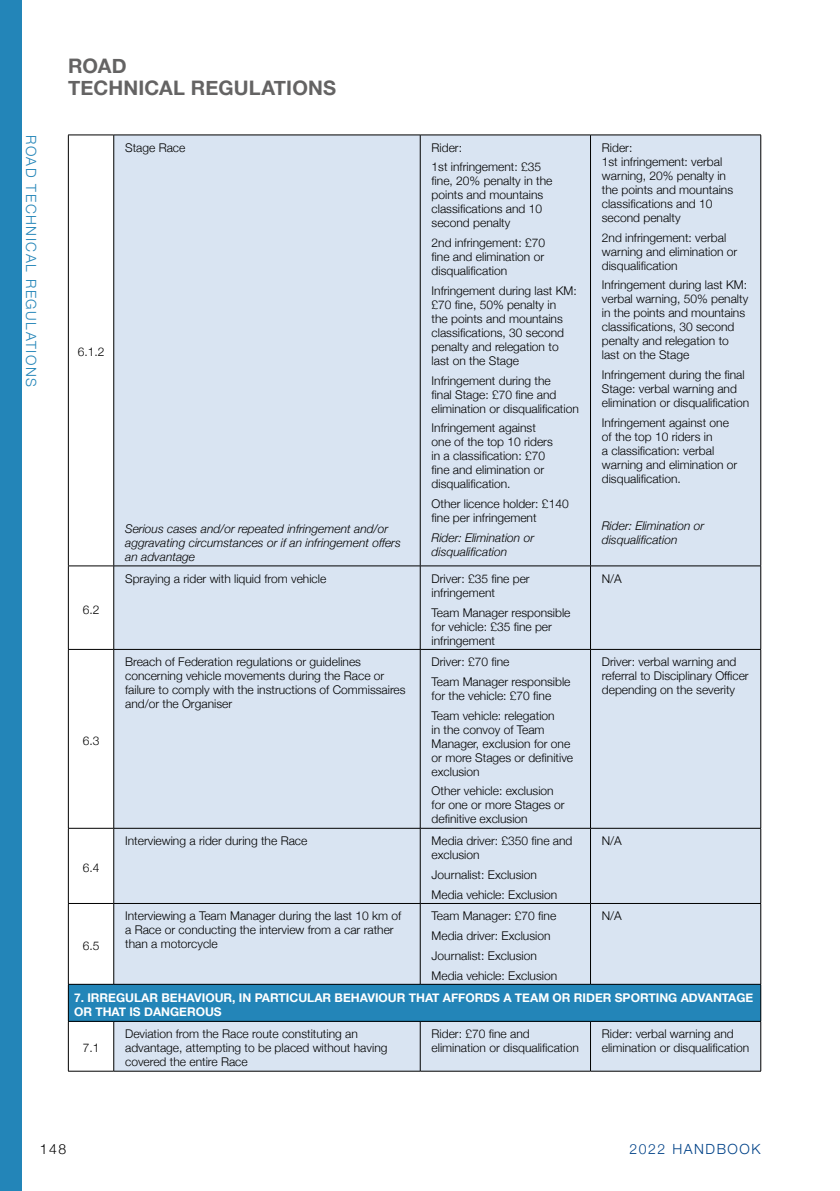
<style>
.page{position:relative;width:840px;height:1191px;background:#fff}
.page>*{position:absolute;margin:0;border:0;box-sizing:border-box;transform-origin:0 0}
.t1{font:700 20px/22px "Helvetica Neue";letter-spacing:.01em;color:#646363}
.t2{font:300 14px "Helvetica Neue";letter-spacing:.11em;color:#2385b8}
.t3{font:300 14px "Helvetica Neue";letter-spacing:.11em;color:#004288}
.t4{font:300 14px "Helvetica Neue";color:#000}
.t5{font:300 12px/14px "Helvetica Neue";color:#000}
.t6{font:italic 300 12px/14px "Helvetica Neue";color:#000}
.t7{font:700 12px/14px "Helvetica Neue";color:#fff}
</style>
<div class="page">
<div style="left:114px;top:136px;width:646px;height:934px;background:#d9e4f2"></div>
<div style="left:68px;top:984px;width:692px;height:37px;background:#2385b8"></div>
<hr style="left:68px;top:135px;width:46px;height:1px;background:#000">
<hr style="left:68px;top:135px;width:1px;height:430px;background:#000">
<hr style="left:114px;top:135px;width:306px;height:1px;background:#000">
<hr style="left:113px;top:135px;width:1px;height:430px;background:#000">
<hr style="left:420px;top:135px;width:170px;height:1px;background:#000">
<hr style="left:419px;top:135px;width:1px;height:430px;background:#000">
<hr style="left:68px;top:565px;width:46px;height:1px;background:#000">
<hr style="left:68px;top:566px;width:1px;height:83px;background:#000">
<hr style="left:114px;top:565px;width:306px;height:1px;background:#000">
<hr style="left:113px;top:566px;width:1px;height:83px;background:#000">
<hr style="left:420px;top:565px;width:170px;height:1px;background:#000">
<hr style="left:419px;top:566px;width:1px;height:83px;background:#000">
<hr style="left:590px;top:566px;width:1px;height:83px;background:#000">
<hr style="left:760px;top:566px;width:1px;height:83px;background:#000">
<hr style="left:68px;top:649px;width:46px;height:1px;background:#000">
<hr style="left:68px;top:649px;width:1px;height:179px;background:#000">
<hr style="left:114px;top:649px;width:306px;height:1px;background:#000">
<hr style="left:113px;top:649px;width:1px;height:179px;background:#000">
<hr style="left:420px;top:649px;width:170px;height:1px;background:#000">
<hr style="left:419px;top:649px;width:1px;height:179px;background:#000">
<hr style="left:590px;top:649px;width:170px;height:1px;background:#000">
<hr style="left:590px;top:649px;width:1px;height:179px;background:#000">
<hr style="left:760px;top:649px;width:1px;height:179px;background:#000">
<hr style="left:68px;top:828px;width:46px;height:1px;background:#000">
<hr style="left:68px;top:828px;width:1px;height:75px;background:#000">
<hr style="left:114px;top:828px;width:306px;height:1px;background:#000">
<hr style="left:113px;top:828px;width:1px;height:75px;background:#000">
<hr style="left:420px;top:828px;width:170px;height:1px;background:#000">
<hr style="left:419px;top:828px;width:1px;height:75px;background:#000">
<hr style="left:590px;top:828px;width:170px;height:1px;background:#000">
<hr style="left:590px;top:828px;width:1px;height:75px;background:#000">
<hr style="left:760px;top:828px;width:1px;height:75px;background:#000">
<hr style="left:68px;top:903px;width:46px;height:1px;background:#000">
<hr style="left:68px;top:903px;width:1px;height:81px;background:#000">
<hr style="left:114px;top:903px;width:306px;height:1px;background:#000">
<hr style="left:113px;top:903px;width:1px;height:81px;background:#000">
<hr style="left:420px;top:903px;width:170px;height:1px;background:#000">
<hr style="left:419px;top:903px;width:1px;height:81px;background:#000">
<hr style="left:590px;top:903px;width:170px;height:1px;background:#000">
<hr style="left:590px;top:903px;width:1px;height:81px;background:#000">
<hr style="left:760px;top:903px;width:1px;height:81px;background:#000">
<hr style="left:68px;top:984px;width:46px;height:1px;background:#000">
<hr style="left:68px;top:984px;width:1px;height:37px;background:#000">
<hr style="left:114px;top:984px;width:306px;height:1px;background:#000">
<hr style="left:420px;top:984px;width:170px;height:1px;background:#000">
<hr style="left:590px;top:984px;width:170px;height:1px;background:#000">
<hr style="left:760px;top:984px;width:1px;height:37px;background:#000">
<hr style="left:68px;top:1021px;width:46px;height:1px;background:#000">
<hr style="left:68px;top:1021px;width:1px;height:50px;background:#000">
<hr style="left:114px;top:1021px;width:306px;height:1px;background:#000">
<hr style="left:113px;top:1021px;width:1px;height:50px;background:#000">
<hr style="left:420px;top:1021px;width:170px;height:1px;background:#000">
<hr style="left:419px;top:1021px;width:1px;height:50px;background:#000">
<hr style="left:590px;top:1021px;width:170px;height:1px;background:#000">
<hr style="left:590px;top:1021px;width:1px;height:50px;background:#000">
<hr style="left:760px;top:1021px;width:1px;height:50px;background:#000">
<hr style="left:68px;top:1070px;width:46px;height:1px;background:#000">
<hr style="left:114px;top:1070px;width:306px;height:1px;background:#000">
<hr style="left:420px;top:1070px;width:170px;height:1px;background:#000">
<hr style="left:590px;top:1070px;width:170px;height:1px;background:#000">
<hr style="left:590px;top:135px;width:170px;height:1px;background:#000">
<hr style="left:590px;top:135px;width:1px;height:430px;background:#000">
<hr style="left:760px;top:135px;width:1px;height:430px;background:#000">
<hr style="left:590px;top:565px;width:170px;height:1px;background:#000">
<div style="left:0;top:0;width:22px;height:1191px;background:#2385b8"></div>
<p class="t2" style="left:42px;top:135px;width:254px;rotate:90deg">ROAD TECHNICAL REGULATIONS</p>
<h1 class="t1" style="left:68px;top:55px;width:269px">ROAD<br>TECHNICAL REGULATIONS</h1>
<p class="t5" style="left:125px;top:139px;width:62px">Stage Race</p>
<p class="t5" style="left:78px;top:344px;width:28px">6.1.2</p>
<p class="t6" style="left:125px;top:521px;width:277px">Serious cases and/or repeated infringement and/or aggravating circumstances or if an infringement offers an advantage</p>
<p class="t5" style="left:431px;top:137px;width:111px;line-height:19.6px">Rider:<br>1st infringement: £35</p>
<p class="t5" style="left:431px;top:173px;width:122px">fine, 20% penalty in the points and mountains classifications and 10 second penalty</p>
<p class="t5" style="left:431px;top:235px;width:115px;text-align:justify">2nd infringement: £70 fine and elimination or disqualification</p>
<p class="t5" style="left:431px;top:283px;width:146px">Infringement during last KM: £70 fine, 50% penalty in<br>the points and mountains classifications, 30 second penalty and relegation to last on the Stage</p>
<p class="t5" style="left:431px;top:372px;width:149px">Infringement during the<br>final Stage: £70 fine and elimination or disqualification</p>
<p class="t5" style="left:431px;top:420px;width:123px">Infringement against one of the top 10 riders in a classification: £70 fine and elimination or disqualification.</p>
<p class="t5" style="left:431px;top:496px;width:138px">Other licence holder: £140 fine per infringement</p>
<p class="t6" style="left:431px;top:529px;width:104px">Rider: Elimination or disqualification</p>
<p class="t5" style="left:83px;top:601px;width:18px">6.2</p>
<p class="t5" style="left:83px;top:732px;width:18px">6.3</p>
<p class="t5" style="left:83px;top:859px;width:18px">6.4</p>
<p class="t5" style="left:125px;top:570px;width:202px">Spraying a rider with liquid from vehicle</p>
<p class="t5" style="left:431px;top:570px;width:100px">Driver: £35 fine per infringement</p>
<p class="t5" style="left:431px;top:604px;width:140px">Team Manager responsible for vehicle: £35 fine per infringement</p>
<p class="t5" style="left:125px;top:654px;width:282px">Breach of Federation regulations or guidelines concerning vehicle movements during the Race or failure to comply with the instructions of Commissaires and/or the Organiser</p>
<p class="t5" style="left:431px;top:651px;width:140px;line-height:19.6px">Driver: £70 fine<br>Team Manager responsible</p>
<p class="t5" style="left:431px;top:685px;width:124px;line-height:19.6px">for the vehicle: £70 fine<br>Team vehicle: relegation</p>
<p class="t5" style="left:431px;top:721px;width:143px">in the convoy of Team<br>Manager, exclusion for one or more Stages or definitive exclusion</p>
<p class="t5" style="left:431px;top:783px;width:134px">Other vehicle: exclusion for one or more Stages or definitive exclusion</p>
<p class="t5" style="left:125px;top:833px;width:184px">Interviewing a rider during the Race</p>
<p class="t5" style="left:431px;top:833px;width:142px">Media driver: £350 fine and exclusion</p>
<p class="t5" style="left:431px;top:864px;width:127px;line-height:19.6px">Journalist: Exclusion<br>Media vehicle: Exclusion</p>
<p class="t5" style="left:601px;top:140px;width:133px">Rider:<br>1st infringement: verbal warning, 20% penalty in the points and mountains classifications and 10 second penalty</p>
<p class="t5" style="left:601px;top:229px;width:137px">2nd infringement: verbal warning and elimination or disqualification</p>
<p class="t5" style="left:601px;top:277px;width:148px">Infringement during last KM: verbal warning, 50% penalty in the points and mountains classifications, 30 second penalty and relegation to last on the Stage</p>
<p class="t5" style="left:601px;top:367px;width:149px">Infringement during the final<br>Stage: verbal warning and elimination or disqualification</p>
<p class="t5" style="left:601px;top:414px;width:137px">Infringement against one of the top 10 riders in<br>a classification: verbal warning and elimination or disqualification.</p>
<p class="t6" style="left:601px;top:518px;width:104px">Rider: Elimination or disqualification</p>
<p class="t5" style="left:601px;top:571px;width:22px">N/A</p>
<p class="t5" style="left:601px;top:654px;width:148px">Driver: verbal warning and referral to Disciplinary Officer depending on the severity</p>
<p class="t5" style="left:601px;top:833px;width:22px">N/A</p>
<p class="t5" style="left:125px;top:908px;width:277px">Interviewing a Team Manager during the last 10 km of a Race or conducting the interview from a car rather than a motorcycle</p>
<p class="t5" style="left:431px;top:905px;width:127px;line-height:19.6px">Team Manager: £70 fine<br>Media driver: Exclusion<br>Journalist: Exclusion<br>Media vehicle: Exclusion</p>
<p class="t5" style="left:601px;top:908px;width:22px">N/A</p>
<p class="t7" style="left:74px;top:991px;width:680px">7. IRREGULAR BEHAVIOUR, IN PARTICULAR BEHAVIOUR THAT AFFORDS A TEAM OR RIDER SPORTING ADVANTAGE<br>OR THAT IS DANGEROUS</p>
<p class="t5" style="left:83px;top:1040px;width:18px">7.1</p>
<p class="t5" style="left:83px;top:937px;width:18px">6.5</p>
<p class="t5" style="left:125px;top:1026px;width:264px">Deviation from the Race route constituting an advantage, attempting to be placed without having covered the entire Race</p>
<p class="t5" style="left:431px;top:1026px;width:149px">Rider: £70 fine and elimination or disqualification</p>
<p class="t5" style="left:601px;top:1026px;width:149px">Rider: verbal warning and elimination or disqualification</p>
<p class="t4" style="left:40px;top:1137px;width:28px">148</p>
<p class="t3" style="left:629px;top:1137px;width:132px">2022 HANDBOOK</p>
</div>
